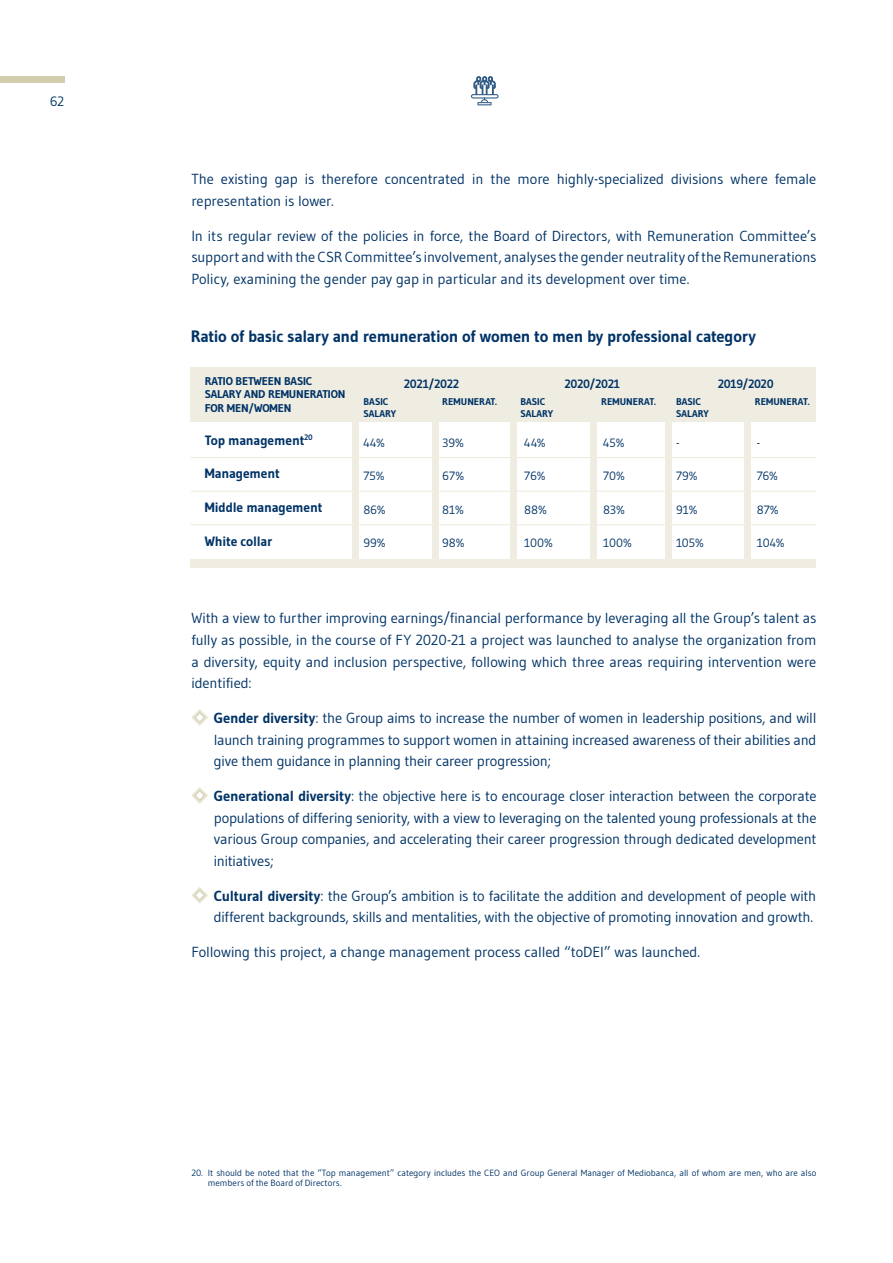
<style>
.page{position:relative;width:893px;height:1263px;background:#fff}
.page>*{position:absolute;margin:0;border:0;box-sizing:border-box;transform-origin:0 0}
.t1{font:700 16.5px "Gudea";letter-spacing:-.02em;color:#036}
.t2{font:14.55px/21.8px "Gudea";letter-spacing:-.01em;color:#036;text-align:justify}
.t3{font:700 13.5px "Gudea";letter-spacing:-.01em;color:#036}
.t4{font:13.5px "Gudea";color:#036}
.t5{font:12px "Gudea";letter-spacing:-.005em;color:#036}
.t6{font:700 12px "Gudea";letter-spacing:-.015em;color:#036}
.t7{font:700 11.25px/13.5px "Gudea";letter-spacing:-.01em;color:#036}
.t8{font:700 9.75px/11.7px "Gudea";color:#036}
.t9{font:9px/10.5px "Gudea";color:#036}
.s1{font-weight:700}
</style>
<div class="page">
<div style="left:0;top:77px;width:64px;height:6px;background:#d1cdad"></div>
<svg style="left:474px;top:76px;width:21px;height:29px"></svg>
<svg style="left:471px;top:94px;width:28px;height:5px"></svg>
<hr style="left:472px;top:95px;width:25px;height:2px;background:#335c85">
<svg style="left:191px;top:709px;width:17px;height:17px"></svg>
<svg style="left:191px;top:787px;width:17px;height:17px"></svg>
<svg style="left:191px;top:887px;width:17px;height:17px"></svg>
<div style="left:191px;top:367px;width:625px;height:54px;background:#efede2"></div>
<hr style="left:191px;top:457px;width:625px;height:1px;background:#ebeadb">
<hr style="left:191px;top:491px;width:625px;height:1px;background:#ebeadb">
<hr style="left:191px;top:524px;width:625px;height:1px;background:#ebeadb">
<div style="left:665px;top:395px;width:7px;height:170px;background:#efede2"></div>
<div style="left:510px;top:395px;width:6px;height:170px;background:#efede2"></div>
<div style="left:352px;top:395px;width:7px;height:170px;background:#efede2"></div>
<div style="left:745px;top:395px;width:6px;height:170px;background:#efede2"></div>
<div style="left:590px;top:395px;width:7px;height:170px;background:#efede2"></div>
<div style="left:432px;top:395px;width:6px;height:170px;background:#efede2"></div>
<div style="left:191px;top:559px;width:625px;height:9px;background:#efede2"></div>
<p class="t4" style="left:50px;top:93px;width:16px">62</p>
<p class="t2" style="left:191px;top:168px;width:627px">The existing gap is therefore concentrated in the more highly-specialized divisions where female representation is lower.</p>
<p class="t2" style="left:191px;top:224px;width:627px">In its regular review of the policies in force, the Board of Directors, with Remuneration Committee’s support and with the CSR Committee’s involvement, analyses the gender neutrality of the Remunerations Policy, examining the gender pay gap in particular and its development over time.</p>
<p class="t1" style="left:191px;top:326px;width:567px">Ratio of basic salary and remuneration of women to men by professional category</p>
<p class="t7" style="left:205px;top:374px;width:142px">RATIO BETWEEN BASIC<br>SALARY AND REMUNERATION<br>FOR MEN/WOMEN</p>
<p class="t6" style="left:404px;top:376px;width:57px">2021/2022</p>
<p class="t6" style="left:565px;top:376px;width:57px">2020/2021</p>
<p class="t6" style="left:718px;top:376px;width:57px">2019/2020</p>
<p class="t8" style="left:442px;top:396px;width:56px">REMUNERAT.</p>
<p class="t8" style="left:601px;top:396px;width:56px">REMUNERAT.</p>
<p class="t8" style="left:755px;top:396px;width:56px">REMUNERAT.</p>
<p class="t8" style="left:363px;top:396px;width:34px">BASIC<br>SALARY</p>
<p class="t8" style="left:520px;top:396px;width:34px">BASIC<br>SALARY</p>
<p class="t8" style="left:676px;top:396px;width:34px">BASIC<br>SALARY</p>
<p class="t3" style="left:205px;top:432px;width:110px">Top management<sup>20</sup></p>
<p class="t3" style="left:205px;top:465px;width:76px">Management</p>
<p class="t3" style="left:205px;top:499px;width:119px">Middle management</p>
<p class="t3" style="left:205px;top:532px;width:69px">White collar</p>
<p class="t5" style="left:442px;top:435px;width:23px">39%</p>
<p class="t5" style="left:603px;top:435px;width:23px">45%</p>
<p class="t5" style="left:757px;top:435px;width:5px">-</p>
<p class="t5" style="left:442px;top:468px;width:23px">67%</p>
<p class="t5" style="left:603px;top:468px;width:23px">70%</p>
<p class="t5" style="left:757px;top:468px;width:23px">76%</p>
<p class="t5" style="left:442px;top:502px;width:23px">81%</p>
<p class="t5" style="left:603px;top:502px;width:23px">83%</p>
<p class="t5" style="left:757px;top:502px;width:23px">87%</p>
<p class="t5" style="left:442px;top:536px;width:24px">98%</p>
<p class="t5" style="left:603px;top:536px;width:30px">100%</p>
<p class="t5" style="left:757px;top:536px;width:29px">104%</p>
<p class="t5" style="left:363px;top:435px;width:23px">44%</p>
<p class="t5" style="left:524px;top:435px;width:23px">44%</p>
<p class="t5" style="left:676px;top:435px;width:5px">-</p>
<p class="t5" style="left:363px;top:468px;width:23px">75%</p>
<p class="t5" style="left:524px;top:468px;width:23px">76%</p>
<p class="t5" style="left:676px;top:468px;width:23px">79%</p>
<p class="t5" style="left:363px;top:502px;width:24px">86%</p>
<p class="t5" style="left:524px;top:502px;width:24px">88%</p>
<p class="t5" style="left:676px;top:502px;width:23px">91%</p>
<p class="t5" style="left:363px;top:536px;width:24px">99%</p>
<p class="t5" style="left:524px;top:536px;width:30px">100%</p>
<p class="t5" style="left:676px;top:536px;width:29px">105%</p>
<p class="t2" style="left:191px;top:607px;width:627px">With a view to further improving earnings/financial performance by leveraging all the Group’s talent as fully as possible, in the course of FY 2020-21 a project was launched to analyse the organization from a diversity, equity and inclusion perspective, following which three areas requiring intervention were identified:</p>
<p class="t2" style="left:214px;top:707px;width:604px"><span class="s1">Gender diversity</span>: the Group aims to increase the number of women in leadership positions, and will launch training programmes to support women in attaining increased awareness of their abilities and give them guidance in planning their career progression;</p>
<p class="t2" style="left:214px;top:785px;width:604px"><span class="s1">Generational diversity</span>: the objective here is to encourage closer interaction between the corporate populations of differing seniority, with a view to leveraging on the talented young professionals at the various Group companies, and accelerating their career progression through dedicated development initiatives;</p>
<p class="t2" style="left:214px;top:884px;width:604px"><span class="s1">Cultural diversity</span>: the Group’s ambition is to facilitate the addition and development of people with different backgrounds, skills and mentalities, with the objective of promoting innovation and growth.</p>
<p class="t2" style="left:191px;top:941px;width:510px">Following this project, a change management process called “toDEI” was launched.</p>
<p class="t9" style="left:208px;top:1167px;width:610px;text-indent:-17px">20. It should be noted that the “Top management” category includes the CEO and Group General Manager of Mediobanca, all of whom are men, who are also members of the Board of Directors.</p>
</div>
